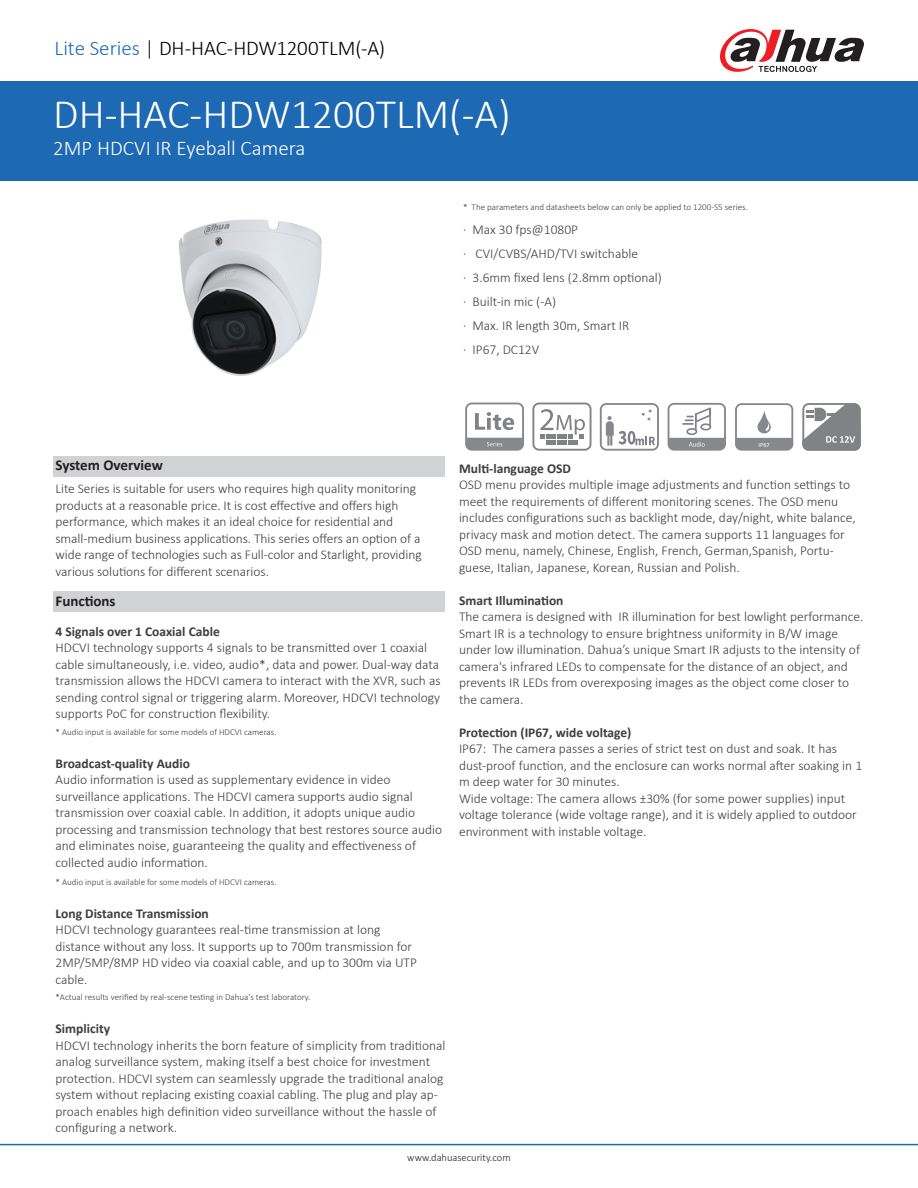
<style>
.page{position:relative;width:918px;height:1188px;background:#fff}
.page>*{position:absolute;margin:0;border:0;box-sizing:border-box;transform-origin:0 0}
.t1{font:300 42px "Calibri";color:#fff}
.t2{font:300 21px "Calibri";color:#000}
.t3{font:300 21px "Calibri";color:#fff}
.t4{font:700 15px "Calibri";color:#231f20}
.t5{font:300 13.5px/16.5px "Calibri";color:#3e3e3f}
.t6{font:700 13.5px "Calibri";color:#3e3e3f}
.t7{font:300 10.5px "Calibri";color:#231f20}
.t8{font:300 9px "Calibri";color:#3e3e3f}
.t9{font:6.3px "Calibri";color:#fff}
.s1{color:#1e69b4}
.s2{color:#1b1513}
</style>
<div class="page">
<div style="left:0;top:81px;width:918px;height:100px;background:#1e69b4"></div>
<hr style="left:0;top:1144px;width:918px;height:1px;background:#1e69b4">
<svg style="left:720px;top:29px;width:144px;height:43px"></svg>
<img style="left:179px;top:219px;width:143px;height:157px">
<div style="left:53px;top:592px;width:392px;height:20px;background:#d1d2d4"></div>
<div style="left:54px;top:456px;width:391px;height:21px;background:#d1d2d4"></div>
<svg style="left:600px;top:403px;width:59px;height:48px"></svg>
<svg style="left:668px;top:403px;width:58px;height:48px"></svg>
<svg style="left:735px;top:403px;width:58px;height:48px"></svg>
<svg style="left:802px;top:403px;width:59px;height:48px"></svg>
<svg style="left:465px;top:403px;width:59px;height:48px"></svg>
<svg style="left:532px;top:403px;width:60px;height:48px"></svg>
<p class="t2" style="left:55px;top:35px;width:332px"><span class="s1">Lite Series</span> <span class="s2">|</span> DH-HAC-HDW1200TLM(-A)</p>
<p class="t1" style="left:53px;top:88px;width:459px">DH-HAC-HDW1200TLM(-A)</p>
<p class="t3" style="left:53px;top:135px;width:254px">2MP HDCVI IR Eyeball Camera</p>
<p class="t8" style="left:463px;top:202px;width:286px">* The parameters and datasheets below can only be applied to 1200-S5 series.</p>
<p class="t5" style="left:463px;top:221px;width:116px">· Max 30 fps@1080P</p>
<p class="t5" style="left:463px;top:245px;width:176px">· CVI/CVBS/AHD/TVI switchable</p>
<p class="t5" style="left:463px;top:269px;width:200px">· 3.6mm fixed lens (2.8mm optional)</p>
<p class="t5" style="left:463px;top:293px;width:95px">· Built-in mic (-A)</p>
<p class="t5" style="left:463px;top:317px;width:168px">· Max. IR length 30m, Smart IR</p>
<p class="t5" style="left:463px;top:341px;width:78px">· IP67, DC12V</p>
<p class="t4" style="left:56px;top:455px;width:109px">System Overview</p>
<p class="t5" style="left:56px;top:481px;width:368px">Lite Series is suitable for users who requires high quality monitoring products at a reasonable price. It is cost effective and offers high performance, which makes it an ideal choice for residential and small-medium business applications. This series offers an option of a wide range of technologies such as Full-color and Starlight, providing various solutions for different scenarios.</p>
<p class="t4" style="left:56px;top:590px;width:62px">Functions</p>
<p class="t6" style="left:56px;top:622px;width:166px">4 Signals over 1 Coaxial Cable</p>
<p class="t5" style="left:56px;top:640px;width:387px">HDCVI technology supports 4 signals to be transmitted over 1 coaxial cable simultaneously, i.e. video, audio*, data and power. Dual-way data transmission allows the HDCVI camera to interact with the XVR, such as sending control signal or triggering alarm. Moreover, HDCVI technology supports PoC for construction flexibility.</p>
<p class="t8" style="left:56px;top:726px;width:223px">* Audio input is available for some models of HDCVI cameras.</p>
<p class="t6" style="left:56px;top:754px;width:136px">Broadcast-quality Audio</p>
<p class="t5" style="left:56px;top:772px;width:337px">Audio information is used as supplementary evidence in video</p>
<p class="t5" style="left:56px;top:788px;width:388px">surveillance applications. The HDCVI camera supports audio signal transmission over coaxial cable. In addition, it adopts unique audio processing and transmission technology that best restores source audio and eliminates noise, guaranteeing the quality and effectiveness of</p>
<p class="t5" style="left:56px;top:854px;width:154px">collected audio information.</p>
<p class="t8" style="left:56px;top:876px;width:223px">* Audio input is available for some models of HDCVI cameras.</p>
<p class="t6" style="left:56px;top:904px;width:155px">Long Distance Transmission</p>
<p class="t5" style="left:56px;top:922px;width:326px">HDCVI technology guarantees real-time transmission at long</p>
<p class="t5" style="left:56px;top:938px;width:363px">distance without any loss. It supports up to 700m transmission for<br>2MP/5MP/8MP HD video via coaxial cable, and up to 300m via UTP cable.</p>
<p class="t8" style="left:56px;top:992px;width:256px">*Actual results verified by real-scene testing in Dahua's test laboratory.</p>
<p class="t6" style="left:56px;top:1019px;width:56px">Simplicity</p>
<p class="t5" style="left:56px;top:1037px;width:392px">HDCVI technology inherits the born feature of simplicity from traditional analog surveillance system, making itself a best choice for investment protection. HDCVI system can seamlessly upgrade the traditional analog system without replacing existing coaxial cabling. The plug and play ap&shy;proach enables high definition video surveillance without the hassle of configuring a network.</p>
<p class="t9" style="left:759px;top:440px;width:13px">IP67</p>
<p class="t6" style="left:459px;top:459px;width:114px">Multi-language OSD</p>
<p class="t5" style="left:459px;top:476px;width:398px">OSD menu provides multiple image adjustments and function settings to meet the requirements of different monitoring scenes. The OSD menu includes configurations such as backlight mode, day/night, white balance, privacy mask and motion detect. The camera supports 11 languages for OSD menu, namely, Chinese, English, French, German,Spanish, Portu&shy;guese, Italian, Japanese, Korean, Russian and Polish.</p>
<p class="t6" style="left:459px;top:591px;width:106px">Smart Illumination</p>
<p class="t5" style="left:459px;top:608px;width:406px">The camera is designed with IR illumination for best lowlight performance.<br>Smart IR is a technology to ensure brightness uniformity in B/W image under low illumination. Dahua’s unique Smart IR adjusts to the intensity of camera's infrared LEDs to compensate for the distance of an object, and prevents IR LEDs from overexposing images as the object come closer to the camera.</p>
<p class="t6" style="left:459px;top:723px;width:174px">Protection (IP67, wide voltage)</p>
<p class="t5" style="left:459px;top:740px;width:405px">IP67: The camera passes a series of strict test on dust and soak. It has dust-proof function, and the enclosure can works normal after soaking in 1 m deep water for 30 minutes.</p>
<p class="t5" style="left:459px;top:790px;width:399px">Wide voltage: The camera allows ±30% (for some power supplies) input voltage tolerance (wide voltage range), and it is widely applied to outdoor environment with instable voltage.</p>
<p class="t7" style="left:407px;top:1151px;width:105px">www.dahuasecurity.com</p>
</div>
